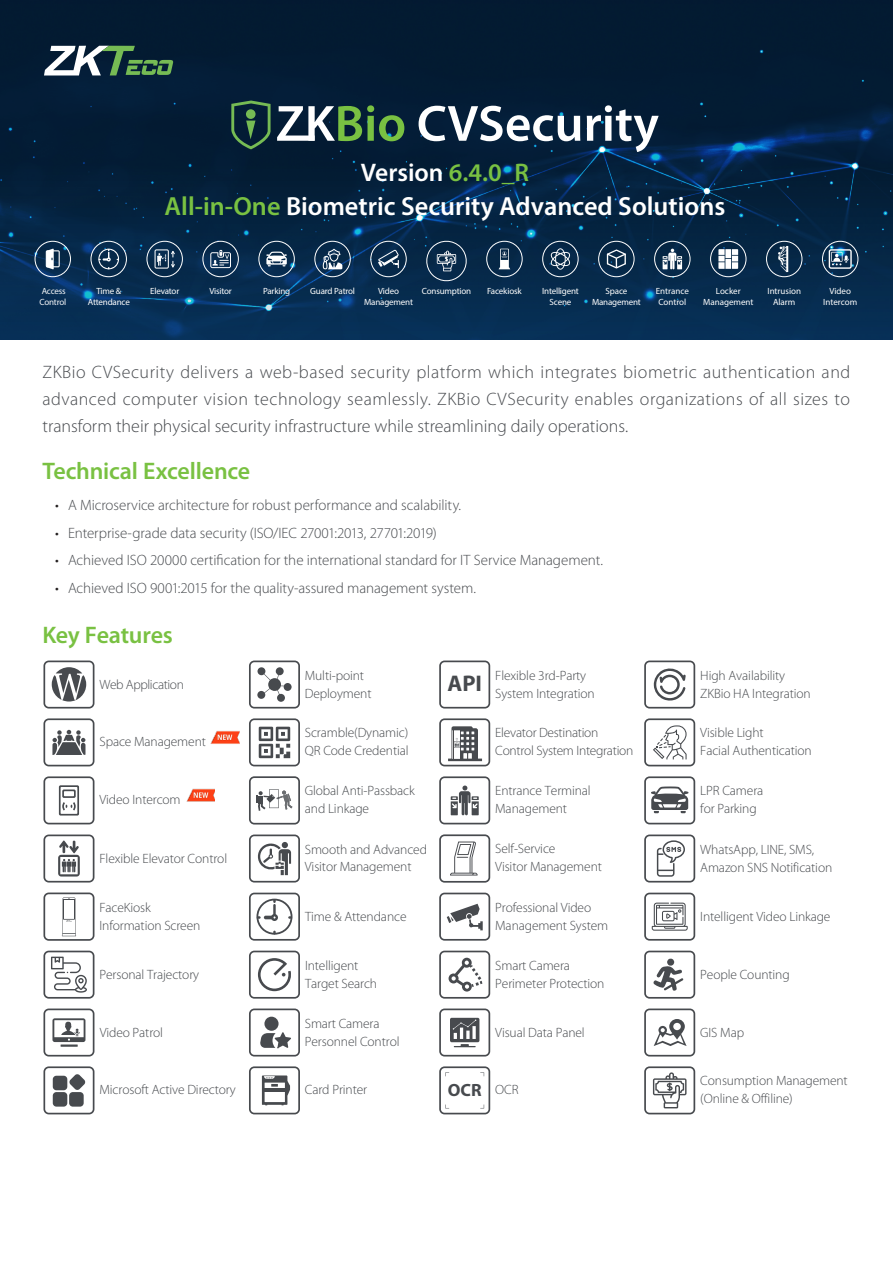
<style>
.page{position:relative;width:893px;height:1263px;background:#fff}
.page>*{position:absolute;margin:0;border:0;box-sizing:border-box;transform-origin:0 0}
.t1{font:600 26.25px "Myriad Pro";color:#fff}
.t2{font:600 25.5px "Myriad Pro";color:#fff}
.t3{font:600 24px "Myriad Pro";letter-spacing:-.005em;color:#79c142}
.t4{font:300 18px/27px "Myriad Pro";color:#474a4e;text-align:justify}
.t5{font:700 17.7px "Myriad Pro";color:#474a4e}
.t6{font:300 15px "Myriad Pro";letter-spacing:-.005em;color:#474a4e}
.t7{font:300 13.5px/18px "Myriad Pro";letter-spacing:-.01em;color:#474a4e}
.t8{font:300 13.5px "Myriad Pro";letter-spacing:-.03em;color:#474a4e}
.t9{font:9px/10.8px "Myriad Pro";letter-spacing:-.02em;color:#fff;text-align:center}
.t10{font:9px/10.8px "Myriad Pro";color:#fff;text-align:center}
.t11{font:9px/10.8px "Myriad Pro";letter-spacing:-.025em;color:rgb(255 255 255/.96)}
.s1{color:#79c142}
.s2{color:#231f20}
.s3{font-weight:300;font-size:13.5px}
</style>
<div class="page">
<img style="left:0;top:0;width:893px;height:339px">
<svg style="left:231px;top:101px;width:40px;height:48px;background:#244a3d"></svg>
<svg style="left:277px;top:105px;width:127px;height:36px"></svg>
<svg style="left:419px;top:106px;width:161px;height:35px"></svg>
<svg style="left:587px;top:105px;width:72px;height:47px"></svg>
<svg style="left:44px;top:46px;width:129px;height:29px"></svg>
<svg style="left:98px;top:249px;width:21px;height:20px"></svg>
<div style="left:91px;top:241px;width:36px;height:36px;border:1px solid #fff;border-radius:50%"></div>
<svg style="left:155px;top:249px;width:20px;height:20px"></svg>
<div style="left:147px;top:241px;width:36px;height:36px;border:1px solid #fff;border-radius:50%"></div>
<svg style="left:210px;top:250px;width:21px;height:18px"></svg>
<div style="left:203px;top:241px;width:36px;height:36px;border:1px solid #fff;border-radius:50%"></div>
<svg style="left:266px;top:252px;width:21px;height:14px"></svg>
<div style="left:259px;top:241px;width:35px;height:36px;border:1px solid #fff;border-radius:50%"></div>
<svg style="left:322px;top:249px;width:20px;height:20px"></svg>
<div style="left:315px;top:241px;width:35px;height:36px;border:1px solid #fff;border-radius:50%"></div>
<svg style="left:378px;top:250px;width:21px;height:18px"></svg>
<div style="left:371px;top:241px;width:35px;height:36px;border:1px solid #fff;border-radius:50%"></div>
<svg style="left:499px;top:249px;width:11px;height:20px"></svg>
<div style="left:487px;top:241px;width:35px;height:36px;border:1px solid #fff;border-radius:50%"></div>
<div style="left:598px;top:241px;width:36px;height:36px;border:1px solid #fff;border-radius:50%"></div>
<svg style="left:607px;top:249px;width:19px;height:19px"></svg>
<svg style="left:46px;top:249px;width:14px;height:20px"></svg>
<div style="left:35px;top:241px;width:36px;height:36px;border:1px solid #fff;border-radius:50%"></div>
<svg style="left:424px;top:239px;width:45px;height:44px;background:#25435f"></svg>
<svg style="left:663px;top:249px;width:19px;height:20px"></svg>
<div style="left:654px;top:241px;width:36px;height:36px;border:1px solid #fff;border-radius:50%"></div>
<div style="left:542px;top:241px;width:36px;height:36px;border:1px solid #fff;border-radius:50%"></div>
<svg style="left:550px;top:248px;width:20px;height:22px"></svg>
<div style="left:710px;top:241px;width:36px;height:36px;border:1px solid #fff;border-radius:50%"></div>
<svg style="left:718px;top:249px;width:20px;height:20px"></svg>
<div style="left:766px;top:241px;width:36px;height:36px;border:1px solid #fff;border-radius:50%"></div>
<svg style="left:778px;top:246px;width:10px;height:26px"></svg>
<div style="left:822px;top:241px;width:36px;height:36px;border:1px solid #fff;border-radius:50%"></div>
<svg style="left:829px;top:249px;width:23px;height:20px"></svg>
<svg style="left:439px;top:776px;width:51px;height:48px"></svg>
<svg style="left:644px;top:776px;width:51px;height:48px"></svg>
<svg style="left:249px;top:776px;width:51px;height:48px"></svg>
<svg style="left:439px;top:834px;width:51px;height:49px"></svg>
<svg style="left:644px;top:834px;width:51px;height:48px"></svg>
<svg style="left:43px;top:834px;width:51px;height:48px"></svg>
<svg style="left:249px;top:834px;width:51px;height:48px"></svg>
<svg style="left:249px;top:893px;width:51px;height:48px"></svg>
<svg style="left:43px;top:892px;width:51px;height:49px"></svg>
<svg style="left:644px;top:893px;width:51px;height:48px"></svg>
<svg style="left:439px;top:893px;width:51px;height:48px"></svg>
<svg style="left:43px;top:951px;width:51px;height:48px"></svg>
<svg style="left:439px;top:951px;width:51px;height:48px"></svg>
<svg style="left:249px;top:951px;width:51px;height:48px"></svg>
<svg style="left:644px;top:951px;width:51px;height:48px"></svg>
<svg style="left:644px;top:1066px;width:51px;height:48px"></svg>
<svg style="left:439px;top:1066px;width:51px;height:48px"></svg>
<svg style="left:249px;top:1066px;width:51px;height:48px"></svg>
<svg style="left:43px;top:1066px;width:51px;height:48px"></svg>
<svg style="left:249px;top:1008px;width:51px;height:48px"></svg>
<svg style="left:644px;top:1008px;width:51px;height:48px"></svg>
<svg style="left:249px;top:718px;width:51px;height:48px"></svg>
<svg style="left:644px;top:718px;width:51px;height:48px"></svg>
<svg style="left:249px;top:660px;width:51px;height:48px"></svg>
<svg style="left:43px;top:660px;width:51px;height:48px"></svg>
<svg style="left:644px;top:660px;width:51px;height:48px"></svg>
<svg style="left:439px;top:660px;width:51px;height:48px"></svg>
<svg style="left:439px;top:718px;width:51px;height:48px"></svg>
<svg style="left:43px;top:1008px;width:51px;height:48px"></svg>
<svg style="left:439px;top:1008px;width:51px;height:48px"></svg>
<svg style="left:43px;top:776px;width:51px;height:48px"></svg>
<svg style="left:43px;top:718px;width:51px;height:48px"></svg>
<img style="left:210px;top:731px;width:29px;height:13px">
<img style="left:186px;top:788px;width:29px;height:14px">
<p class="t2" style="left:361px;top:156px;width:170px">Version <span class="s1">6.4.0_R</span></p>
<p class="t1" style="left:165px;top:189px;width:562px"><span class="s1">All-in-One</span> Biometric Security Advanced Solutions</p>
<p class="t9" style="left:88px;top:285px;width:44px">Time &amp;<br>Attendance</p>
<p class="t9" style="left:150px;top:285px;width:31px">Elevator</p>
<p class="t9" style="left:210px;top:285px;width:24px">Visitor</p>
<p class="t9" style="left:263px;top:285px;width:29px">Parking</p>
<p class="t9" style="left:310px;top:285px;width:46px">Guard Patrol</p>
<p class="t9" style="left:364px;top:285px;width:50px">Video<br>Management</p>
<p class="t9" style="left:487px;top:285px;width:36px">Facekiosk</p>
<p class="t9" style="left:592px;top:285px;width:50px">Space<br>Management</p>
<p class="t9" style="left:542px;top:285px;width:38px">Intelligent<br>Scene</p>
<p class="t10" style="left:703px;top:285px;width:52px">Locker<br>Management</p>
<p class="t10" style="left:767px;top:285px;width:35px">Intrusion<br>Alarm</p>
<p class="t10" style="left:823px;top:285px;width:35px">Video<br>Intercom</p>
<p class="t11" style="left:39px;top:285px;width:28px">Access<br>Control</p>
<p class="t9" style="left:422px;top:285px;width:51px">Consumption</p>
<p class="t10" style="left:656px;top:285px;width:35px;text-align:left">Entrance<br>Control</p>
<p class="t4" style="left:43px;top:358px;width:809px">ZKBio CVSecurity delivers a web-based security platform which integrates biometric authentication and advanced computer vision technology seamlessly. ZKBio CVSecurity enables organizations of all sizes to transform their physical security infrastructure while streamlining daily operations.</p>
<p class="t3" style="left:43px;top:458px;width:209px">Technical Excellence</p>
<p class="t6" style="left:55px;top:497px;width:407px"><span class="s2">•</span> A Microservice architecture for robust performance and scalability.</p>
<p class="t6" style="left:55px;top:524px;width:383px"><span class="s2">•</span> Enterprise-grade data security (ISO/IEC 27001:2013, 27701:2019)</p>
<p class="t6" style="left:55px;top:552px;width:549px"><span class="s2">•</span> Achieved ISO 20000 certification for the international standard for IT Service Management.</p>
<p class="t6" style="left:55px;top:580px;width:422px"><span class="s2">•</span> Achieved ISO 9001:2015 for the quality-assured management system.</p>
<p class="t3" style="left:43px;top:622px;width:132px">K y Features</p>
<p class="t3" style="left:43px;top:624px;width:91px">Features</p>
<p class="t8" style="left:100px;top:676px;width:86px">Web Application</p>
<p class="t7" style="left:700px;top:666px;width:112px">High Availability<br>ZKBio HA Integration</p>
<p class="t7" style="left:305px;top:666px;width:68px">Multi-point<br>Deployment</p>
<p class="t7" style="left:447px;top:666px;width:149px;text-indent:48px">Flexible 3rd-Party<br><sup>API</sup> System Integration</p>
<p class="t7" style="left:100px;top:733px;width:108px">Space Management</p>
<p class="t7" style="left:305px;top:724px;width:105px">Scramble(Dynamic)<br>QR Code Credential</p>
<p class="t7" style="left:700px;top:724px;width:113px">Visible Light<br>Facial Authentication</p>
<p class="t7" style="left:495px;top:724px;width:140px">Elevator Destination<br>Control System Integration</p>
<p class="t7" style="left:305px;top:782px;width:111px">Global Anti-Passback and Linkage</p>
<p class="t7" style="left:495px;top:782px;width:97px">Entrance Terminal<br>Management</p>
<p class="t7" style="left:100px;top:791px;width:83px">Video Intercom</p>
<p class="t7" style="left:700px;top:782px;width:65px">LPR Camera for Parking</p>
<p class="t7" style="left:495px;top:840px;width:108px">Self-Service<br>Visitor Management</p>
<p class="t7" style="left:700px;top:840px;width:134px">WhatsApp, LINE, SMS,<br>Amazon SNS Notification</p>
<p class="t7" style="left:100px;top:849px;width:129px">Flexible Elevator Control</p>
<p class="t7" style="left:305px;top:840px;width:124px">Smooth and Advanced<br>Visitor Management</p>
<p class="t7" style="left:305px;top:907px;width:103px">Time &amp; Attendance</p>
<p class="t7" style="left:495px;top:898px;width:114px">Professional Video<br>Management System</p>
<p class="t7" style="left:100px;top:898px;width:102px">FaceKiosk<br>Information Screen</p>
<p class="t7" style="left:700px;top:907px;width:132px">Intelligent Video Linkage</p>
<p class="t7" style="left:305px;top:956px;width:74px">Intelligent<br>Target Search</p>
<p class="t7" style="left:700px;top:965px;width:91px">People Counting</p>
<p class="t7" style="left:100px;top:965px;width:101px">Personal Trajectory</p>
<p class="t7" style="left:495px;top:956px;width:111px">Smart Camera<br>Perimeter Protection</p>
<p class="t7" style="left:305px;top:1014px;width:96px">Smart Camera<br>Personnel Control</p>
<p class="t7" style="left:100px;top:1023px;width:65px">Video Patrol</p>
<p class="t7" style="left:495px;top:1023px;width:91px">Visual Data Panel</p>
<p class="t7" style="left:700px;top:1023px;width:45px">GIS Map</p>
<p class="t7" style="left:100px;top:1081px;width:138px">Microsoft Active Directory</p>
<p class="t7" style="left:305px;top:1081px;width:64px">Card Printer</p>
<p class="t5" style="left:448px;top:1080px;width:72px">OCR <span class="s3">OCR</span></p>
<p class="t7" style="left:700px;top:1072px;width:149px">Consumption Management (Online &amp; Offiline)</p>
</div>
